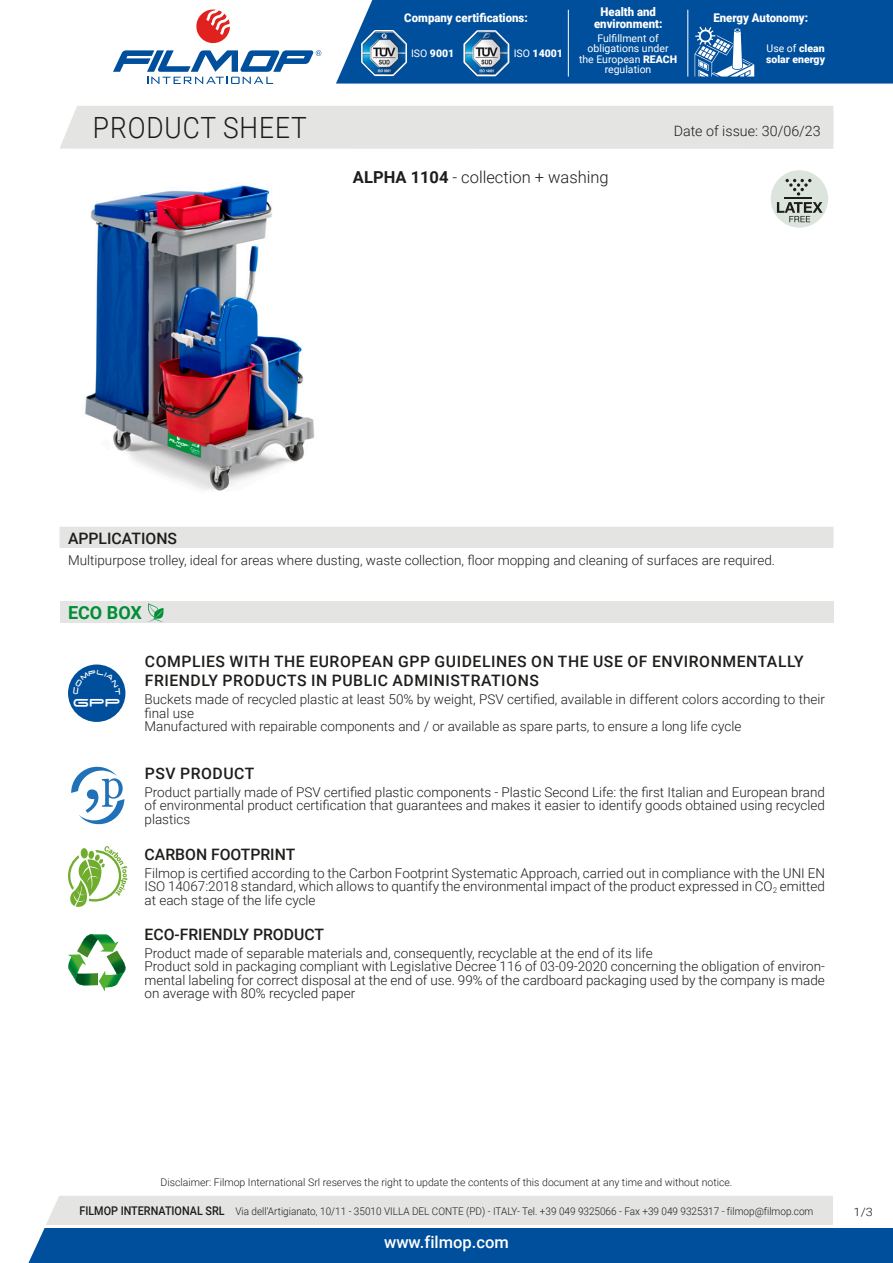
<style>
.page{position:relative;width:893px;height:1263px;background:#fff}
.page>*{position:absolute;margin:0;border:0;box-sizing:border-box;transform-origin:0 0}
.t1{font:300 29.25px "Roboto";letter-spacing:.035em;color:#1d1d1b;scale:.9 1}
.t2{font:700 18px "Roboto";color:#008e36}
.t3{font:17.7px "Space Age";color:#fff}
.t4{font:300 16.5px "Roboto";color:#1d1d1b}
.t5{font:500 16.5px "Roboto";color:#fff}
.t6{font:500 15.75px/18.9px "Roboto";letter-spacing:.035em;color:#1d1d1b}
.t7{font:500 15.75px "Roboto";color:#1d1d1b}
.t8{font:300 14.25px "Roboto";color:#1d1d1b}
.t9{font:300 13.5px/13.5px "Roboto";color:#1d1d1b}
.t10{font:900 12px/12px "Roboto";color:#fff;text-align:center;scale:.95 1}
.t11{font:300 11.55px "Roboto";color:#1d1d1b;scale:1.11 1}
.t12{font:300 10.5px "Roboto";color:#1d1d1b;scale:.95 1}
.t13{font:300 10.5px "Roboto";color:#1d1d1b}
.t14{font:10.5px/10.5px "Roboto";color:#fff;text-align:center}
.t15{font:900 10.5px/10.5px "Roboto";color:#fff}
.s1{font-weight:400}
.s2{font-weight:900}
.s3{font-weight:700}
.s4{font-weight:500;font-size:12px}
</style>
<div class="page">
<svg style="left:28px;top:1196px;width:865px;height:67px;background:#6793bc"></svg>
<div style="left:60px;top:106px;width:773px;height:43px;background:#e4e4e3"></div>
<svg style="left:196px;top:10px;width:34px;height:34px"></svg>
<svg style="left:113px;top:50px;width:208px;height:34px"></svg>
<div style="left:336px;top:0;width:557px;height:84px;background:#004f9c"></div>
<svg style="left:462px;top:28px;width:49px;height:50px"></svg>
<img style="left:465px;top:32px;width:43px;height:43px">
<svg style="left:360px;top:28px;width:48px;height:49px"></svg>
<img style="left:362px;top:31px;width:44px;height:44px">
<hr style="left:568px;top:10px;width:1px;height:67px;background:#fff">
<hr style="left:688px;top:10px;width:1px;height:67px;background:#fff">
<svg style="left:695px;top:27px;width:59px;height:50px"></svg>
<img style="left:85px;top:185px;width:230px;height:306px">
<div style="left:771px;top:170px;width:57px;height:58px;background:#dbe4dd;border-radius:50%"></div>
<svg style="left:777px;top:202px;width:46px;height:20px"></svg>
<hr style="left:785px;top:197px;width:27px;height:2px;background:#1d1d1b">
<svg style="left:785px;top:179px;width:26px;height:17px"></svg>
<div style="left:60px;top:527px;width:773px;height:21px;background:#e4e4e3"></div>
<div style="left:60px;top:602px;width:773px;height:21px;background:#e4e4e3"></div>
<svg style="left:147px;top:603px;width:17px;height:19px"></svg>
<div style="left:68px;top:664px;width:57px;height:58px;background:#004f9c;border-radius:50%"></div>
<svg style="left:71px;top:767px;width:53px;height:57px"></svg>
<svg style="left:68px;top:846px;width:59px;height:61px"></svg>
<svg style="left:68px;top:934px;width:58px;height:57px"></svg>
<hr style="left:45px;top:1225px;width:848px;height:2px;background:#fff">
<div style="left:833px;top:1196px;width:60px;height:31px;background:#fff"></div>
<svg style="left:73px;top:670px;width:47px;height:9px"></svg>
<p class="t10" style="left:404px;top:11px;width:131px">Company certifications:</p>
<p class="t15" style="left:411px;top:48px;width:45px"><span class="s1">ISO</span> 9001</p>
<p class="t15" style="left:514px;top:48px;width:51px"><span class="s1">ISO</span> 14001</p>
<p class="t10" style="left:594px;top:5px;width:73px">Health and environment:</p>
<p class="t14" style="left:579px;top:32px;width:100px">Fulfillment of obligations under the European <span class="s2">REACH </span>regulation</p>
<p class="t10" style="left:713px;top:11px;width:101px">Energy Autonomy:</p>
<p class="t15" style="left:766px;top:43px;width:61px"><span class="s1">Use of</span> clean solar energy</p>
<h1 class="t1" style="left:93px;top:107px;width:239px">PRODUCT SHEET</h1>
<p class="t8" style="left:674px;top:121px;width:148px">Date of issue: 30/06/23</p>
<p class="t4" style="left:353px;top:165px;width:257px"><span class="s3">ALPHA 1104</span> - collection + washing</p>
<p class="t7" style="left:68px;top:527px;width:110px">APPLICATIONS</p>
<p class="t9" style="left:68px;top:553px;width:708px">Multipurpose trolley, ideal for areas where dusting, waste collection, floor mopping and cleaning of surfaces are required.</p>
<h2 class="t2" style="left:68px;top:600px;width:75px">ECO BOX</h2>
<h3 class="t3" style="left:73px;top:695px;width:49px">gPP</h3>
<p class="t6" style="left:145px;top:652px;width:660px">COMPLIES WITH THE EUROPEAN GPP GUIDELINES ON THE USE OF ENVIRONMENTALLY<br>FRIENDLY PRODUCTS IN PUBLIC ADMINISTRATIONS</p>
<p class="t9" style="left:145px;top:692px;width:682px">Buckets made of recycled plastic at least 50% by weight, PSV certified, available in different colors according to their final use<br>Manufactured with repairable components and / or available as spare parts, to ensure a long life cycle</p>
<p class="t6" style="left:145px;top:763px;width:111px">PSV PRODUCT</p>
<p class="t9" style="left:145px;top:785px;width:682px;text-align:justify">Product partially made of PSV certified plastic components - Plastic Second Life: the first Italian and European brand of environmental product certification that guarantees and makes it easier to identify goods obtained using recycled plastics</p>
<p class="t7" style="left:145px;top:843px;width:152px">CARBON FOOTPRINT</p>
<p class="t9" style="left:145px;top:866px;width:682px;text-align:justify">Filmop is certified according to the Carbon Footprint Systematic Approach, carried out in compliance with the UNI EN ISO 14067:2018 standard, which allows to quantify the environmental impact of the product expressed in CO<sub>2</sub> emitted at each stage of the life cycle</p>
<p class="t7" style="left:145px;top:923px;width:181px">ECO-FRIENDLY PRODUCT</p>
<p class="t9" style="left:145px;top:945px;width:682px">Product made of separable materials and, consequently, recyclable at the end of its life<br>Product sold in packaging compliant with Legislative Decree 116 of 03-09-2020 concerning the obligation of environ&shy;mental labeling for correct disposal at the end of use. 99% of the cardboard packaging used by the company is made on average with 80% recycled paper</p>
<p class="t13" style="left:160px;top:1175px;width:573px">Disclaimer: Filmop International Srl reserves the right to update the contents of this document at any time and without notice.</p>
<p class="t12" style="left:79px;top:1204px;width:774px"><span class="s4">FILMOP INTERNATIONAL SRL</span> Via dell’Artigianato, 10/11 - 35010 VILLA DEL CONTE (PD) - ITALY- Tel. +39 049 9325066 - Fax +39 049 9325317 - filmop@filmop.com</p>
<p class="t5" style="left:384px;top:1230px;width:126px">www.filmop.com</p>
<p class="t11" style="left:854px;top:1204px;width:19px">1/3</p>
</div>
